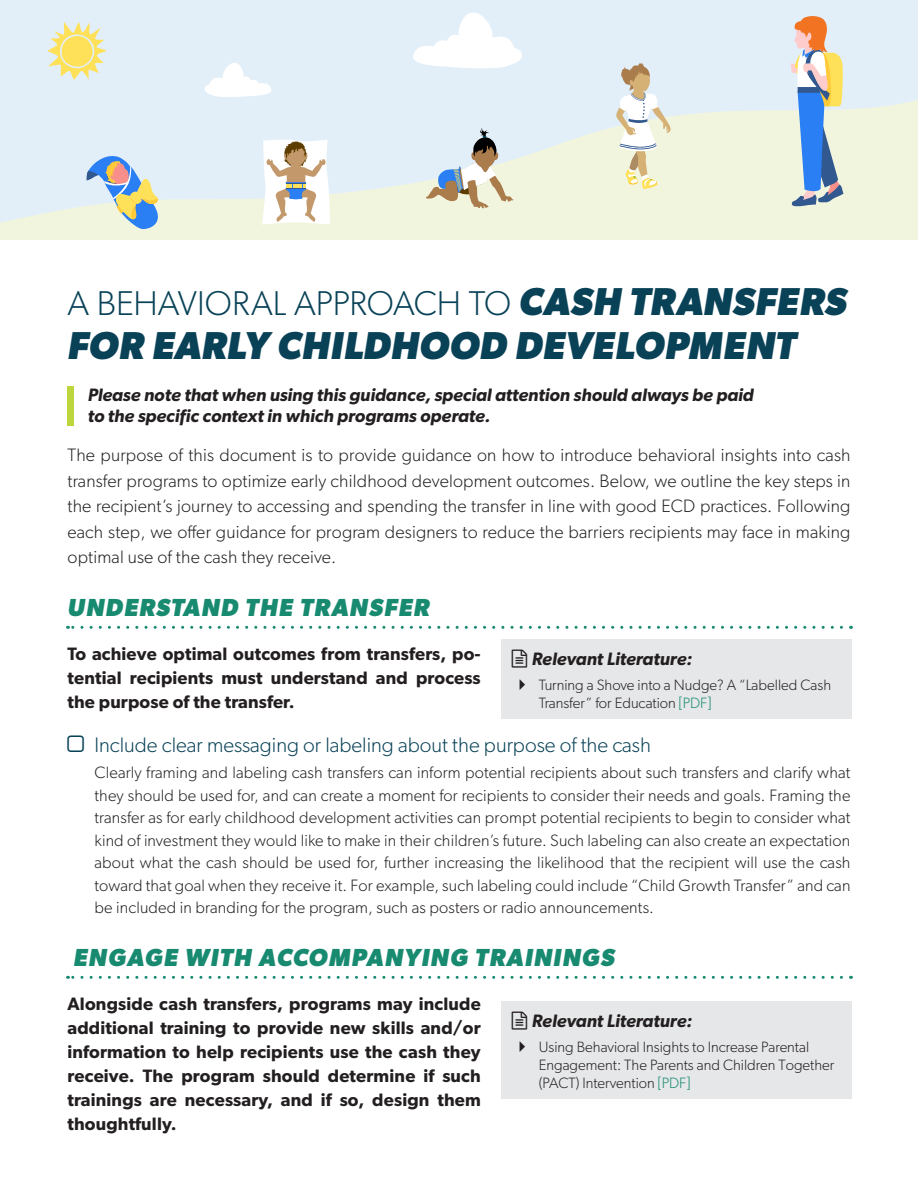
<style>
.page{position:relative;width:918px;height:1188px;background:#fff}
.page>*{position:absolute;margin:0;border:0;box-sizing:border-box;transform-origin:0 0}
.Heading_1{font:italic 700 39px "Gibson";letter-spacing:.01em;color:#094257}
.Heading_1-2{font:300 34.5px "Gibson";color:#094257}
.Heading_5__graph{font:italic 700 24.75px "Gibson";letter-spacing:.05em;color:#178a70}
.t1{font:300 21px "Gibson";color:#094257}
.Body{font:300 18px/25.5px "Gibson";letter-spacing:.01em;color:#231f20;text-align:justify}
.Callout_intro{font:600 18px/24px "Gibson";letter-spacing:.01em;color:#231f20;text-align:justify}
.Spotlight_Callout{font:italic 600 18px/21.6px "Gibson";color:#231f20}
.checklist_item_body{font:300 16.5px/22.5px "Gibson";letter-spacing:.01em;color:#231f20;text-align:justify}
.t2{font:300 15px/18px "Gibson";color:#231f20}
.s1{font-weight:700;font-style:italic;font-size:39px}
.s2{color:#178a70}
</style>
<div class="page">
<div style="left:68px;top:386px;width:6px;height:40px;background:#bdd63d"></div>
<svg style="left:68px;top:626px;width:774px;height:3px"></svg>
<svg style="left:68px;top:976px;width:774px;height:3px"></svg>
<div style="left:501px;top:639px;width:351px;height:80px;background:#e6e7e9"></div>
<div style="left:501px;top:1001px;width:351px;height:98px;background:#e6e7e9"></div>
<div style="left:0;top:0;width:918px;height:240px;background:#e2eff9"></div>
<svg style="left:0;top:100px;width:918px;height:140px;fill:#f2f5de"></svg>
<svg style="left:86px;top:153px;width:75px;height:76px"></svg>
<svg style="left:262px;top:139px;width:69px;height:86px;background:#e2dbd1"></svg>
<svg style="left:426px;top:128px;width:88px;height:81px"></svg>
<svg style="left:616px;top:63px;width:55px;height:126px"></svg>
<svg style="left:791px;top:16px;width:53px;height:190px;background:#b1bac3"></svg>
<svg style="left:47px;top:22px;width:60px;height:58px"></svg>
<svg style="left:205px;top:63px;width:67px;height:34px"></svg>
<svg style="left:413px;top:12px;width:109px;height:56px"></svg>
<p class="Heading_1-2" style="left:68px;top:282px;width:781px">A BEHAVIORAL APPROACH TO <span class="s1">CASH TRANSFERS</span></p>
<p class="Heading_1" style="left:68px;top:322px;width:730px">FOR EARLY CHILDHOOD DEVELOPMENT</p>
<p class="Spotlight_Callout" style="left:88px;top:383px;width:668px">Please note that when using this guidance, special attention should always be paid to the specific context in which programs operate.</p>
<p class="Body" style="left:68px;top:442px;width:785px">The purpose of this document is to provide guidance on how to introduce behavioral insights into cash transfer programs to optimize early childhood development outcomes. Below, we outline the key steps in the recipient’s journey to accessing and spending the transfer in line with good ECD practices. Following each step, we offer guidance for program designers to reduce the barriers recipients may face in making optimal use of the cash they receive.</p>
<p class="Heading_5__graph" style="left:68px;top:592px;width:363px">UNDERSTAND THE TRANSFER</p>
<p class="Callout_intro" style="left:68px;top:641px;width:415px">To achieve optimal outcomes from transfers, po&shy;tential recipients must understand and process the purpose of the transfer.</p>
<p class="t1" style="left:94px;top:732px;width:558px">Include clear messaging or labeling about the purpose of the cash</p>
<p class="checklist_item_body" style="left:94px;top:761px;width:758px">Clearly framing and labeling cash transfers can inform potential recipients about such transfers and clarify what they should be used for, and can create a moment for recipients to consider their needs and goals. Framing the transfer as for early childhood development activities can prompt potential recipients to begin to consider what kind of investment they would like to make in their children’s future. Such labeling can also create an expectation about what the cash should be used for, further increasing the likelihood that the recipient will use the cash toward that goal when they receive it. For example, such labeling could include “Child Growth Transfer” and can be included in branding for the program, such as posters or radio announcements.</p>
<p class="Heading_5__graph" style="left:73px;top:942px;width:543px">ENGAGE WITH ACCOMPANYING TRAININGS</p>
<p class="Callout_intro" style="left:68px;top:991px;width:415px">Alongside cash transfers, programs may include additional training to provide new skills and/or information to help recipients use the cash they receive. The program should determine if such trainings are necessary, and if so, design them thoughtfully.</p>
<p class="Spotlight_Callout" style="left:532px;top:648px;width:162px">Relevant Literature:</p>
<p class="t2" style="left:539px;top:676px;width:294px">Turning a Shove into a Nudge? A “Labelled Cash<br>Transfer” for Education <span class="s2">[PDF]</span></p>
<p class="Spotlight_Callout" style="left:532px;top:1010px;width:162px">Relevant Literature:</p>
<p class="t2" style="left:539px;top:1038px;width:297px">Using Behavioral Insights to Increase Parental<br>Engagement: The Parents and Children Together (PACT) Intervention <span class="s2">[PDF]</span></p>
</div>
